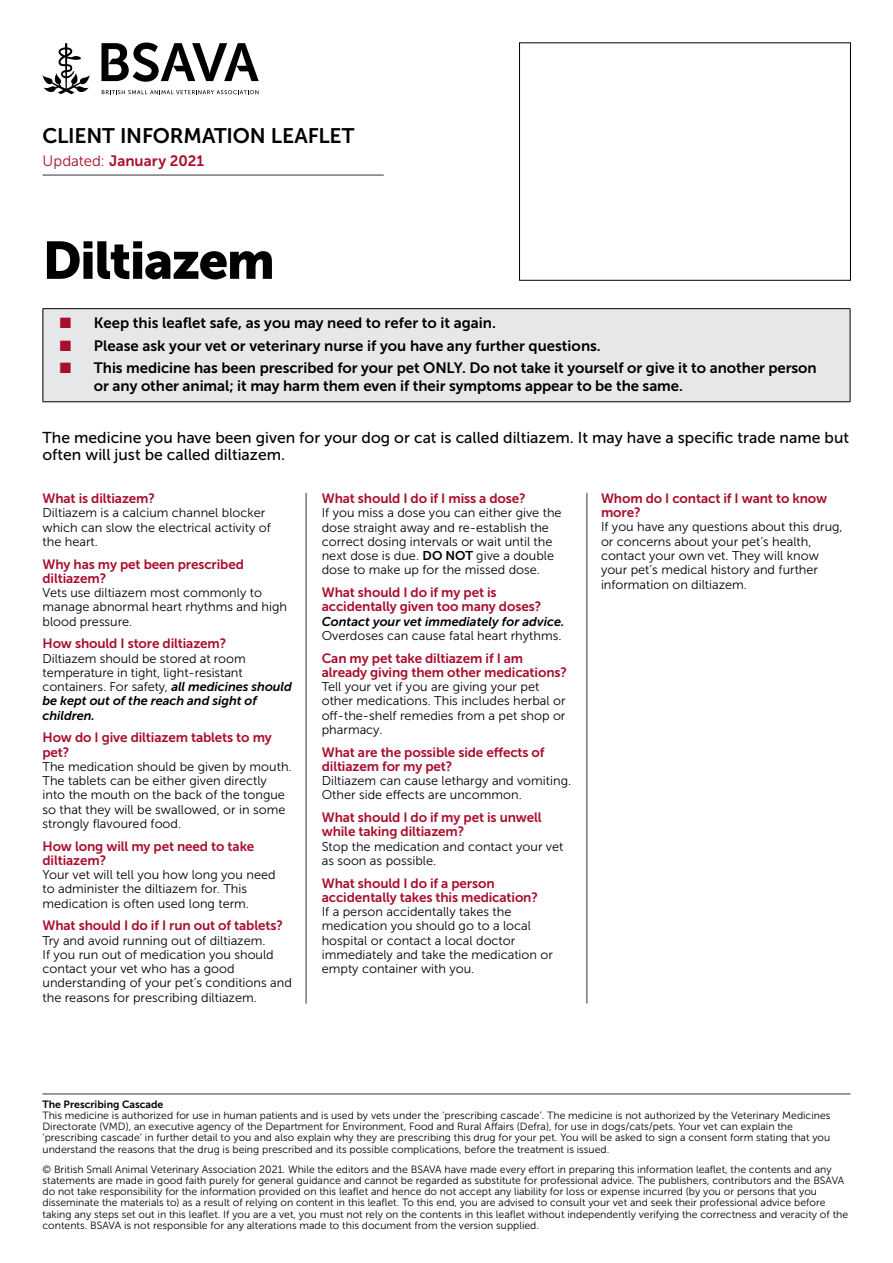
<style>
.page{position:relative;width:893px;height:1263px;background:#fff}
.page>*{position:absolute;margin:0;border:0;box-sizing:border-box;transform-origin:0 0}
.t1{font:52.5px "Museo Sans 900";letter-spacing:-.03em;color:#000}
.t2{font:21px "Museo Sans 700";letter-spacing:-.01em;color:#000}
.t3{font:15.75px/17.2px "Museo Sans 500";color:#000}
.t4{font:15px/18px "Museo Sans 700";letter-spacing:-.005em;color:#000}
.t5{font:15px "Museo Sans 700";letter-spacing:.005em;color:#a90e2c}
.t6{font:13.5px/14.2px "Museo Sans 700";letter-spacing:-.01em;color:#a90e2c}
.t7{font:12.75px/14.2px "Museo Sans 300";color:#000}
.t8{font:italic 12.75px/14.2px "Museo Sans 700";letter-spacing:-.005em;color:#000}
.t9{font:10.5px/11.2px "Museo Sans 300";color:#000}
.t10{font:10.5px "Museo Sans 700";color:#000}
.s1{font-family:"Museo Sans 300"}
.s2{color:#a90e2c}
.s3{font-family:"Museo Sans 700";font-style:italic}
.s4{font-family:"Museo Sans 700"}
</style>
<div class="page">
<hr style="left:43px;top:174px;width:341px;height:2px;background:#77787b">
<div style="left:43px;top:309px;width:807px;height:93px;background:#e6e7e8"></div>
<hr style="left:43px;top:308px;width:807px;height:1px;background:#000">
<hr style="left:43px;top:309px;width:1px;height:92px;background:#000">
<hr style="left:850px;top:309px;width:1px;height:92px;background:#000">
<hr style="left:43px;top:401px;width:807px;height:1px;background:#000">
<hr style="left:43px;top:1093px;width:807px;height:2px;background:#77787b">
<svg style="left:101px;top:43px;width:158px;height:39px"></svg>
<svg style="left:102px;top:90px;width:156px;height:4px"></svg>
<svg style="left:43px;top:43px;width:47px;height:51px"></svg>
<hr style="left:305px;top:493px;width:2px;height:510px;background:#77787b">
<hr style="left:586px;top:493px;width:2px;height:510px;background:#77787b">
<div style="left:519px;top:42px;width:332px;height:239px;border:1px solid #000"></div>
<h2 class="t2" style="left:43px;top:124px;width:313px">CLIENT INFORMATION LEAFLET</h2>
<p class="t5" style="left:43px;top:152px;width:163px"><span class="s1">Updated:</span> January 2021</p>
<h1 class="t1" style="left:43px;top:231px;width:234px">Diltiazem</h1>
<p class="t4" style="left:60px;top:314px;width:438px"><span class="s2">■</span> Keep this leaflet safe, as you may need to refer to it again.</p>
<p class="t4" style="left:60px;top:336px;width:542px"><span class="s2">■</span> Please ask your vet or veterinary nurse if you have any further questions.</p>
<p class="t4" style="left:94px;top:359px;width:724px;text-indent:-34px"><span class="s2">■</span> This medicine has been prescribed for your pet ONLY. Do not take it yourself or give it to another person or any other animal; it may harm them even if their symptoms appear to be the same.</p>
<p class="t3" style="left:43px;top:429px;width:808px">The medicine you have been given for your dog or cat is called diltiazem. It may have a specific trade name but often will just be called diltiazem.</p>
<p class="t6" style="left:43px;top:491px;width:114px">What is diltiazem?</p>
<p class="t7" style="left:43px;top:506px;width:230px">Diltiazem is a calcium channel blocker which can slow the electrical activity of the heart.</p>
<p class="t6" style="left:43px;top:557px;width:203px">Why has my pet been prescribed diltiazem?</p>
<p class="t7" style="left:43px;top:586px;width:246px">Vets use diltiazem most commonly to manage abnormal heart rhythms and high blood pressure.</p>
<p class="t6" style="left:43px;top:636px;width:185px">How should I store diltiazem?</p>
<p class="t7" style="left:43px;top:651px;width:251px">Diltiazem should be stored at room temperature in tight, light-resistant containers. For safety, <span class="s3">all medicines should</span></p>
<p class="t8" style="left:43px;top:694px;width:216px">be kept out of the reach and sight of children.</p>
<p class="t6" style="left:43px;top:730px;width:231px">How do I give diltiazem tablets to my pet?</p>
<p class="t7" style="left:43px;top:759px;width:251px">The medication should be given by mouth.<br>The tablets can be either given directly into the mouth on the back of the tongue so that they will be swallowed, or in some strongly flavoured food.</p>
<p class="t6" style="left:43px;top:839px;width:213px">How long will my pet need to take diltiazem?</p>
<p class="t7" style="left:43px;top:868px;width:235px">Your vet will tell you how long you need to administer the diltiazem for. This medication is often used long term.</p>
<p class="t6" style="left:43px;top:918px;width:242px">What should I do if I run out of tablets?</p>
<p class="t7" style="left:43px;top:933px;width:251px">Try and avoid running out of diltiazem.<br>If you run out of medication you should contact your vet who has a good understanding of your pet’s conditions and the reasons for prescribing diltiazem.</p>
<p class="t6" style="left:322px;top:491px;width:205px">What should I do if I miss a dose?</p>
<p class="t7" style="left:322px;top:506px;width:241px">If you miss a dose you can either give the dose straight away and re-establish the correct dosing intervals or wait until the next dose is due. <span class="s4">DO NOT</span> give a double dose to make up for the missed dose.</p>
<p class="t6" style="left:322px;top:585px;width:221px">What should I do if my pet is accidentally given too many doses?</p>
<p class="t8" style="left:322px;top:614px;width:244px">Contact your vet immediately for advice.</p>
<p class="t7" style="left:322px;top:628px;width:241px">Overdoses can cause fatal heart rhythms.</p>
<p class="t6" style="left:322px;top:651px;width:247px">Can my pet take diltiazem if I am already giving them other medications?</p>
<p class="t7" style="left:322px;top:680px;width:245px">Tell your vet if you are giving your pet other medications. This includes herbal or off-the-shelf remedies from a pet shop or pharmacy.</p>
<p class="t6" style="left:322px;top:745px;width:224px">What are the possible side effects of diltiazem for my pet?</p>
<p class="t7" style="left:322px;top:774px;width:251px">Diltiazem can cause lethargy and vomiting.<br>Other side effects are uncommon.</p>
<p class="t6" style="left:322px;top:810px;width:221px">What should I do if my pet is unwell while taking diltiazem?</p>
<p class="t7" style="left:322px;top:839px;width:243px">Stop the medication and contact your vet as soon as possible.</p>
<p class="t6" style="left:322px;top:876px;width:218px">What should I do if a person accidentally takes this medication?</p>
<p class="t7" style="left:322px;top:905px;width:233px">If a person accidentally takes the medication you should go to a local hospital or contact a local doctor immediately and take the medication or empty container with you.</p>
<p class="t6" style="left:601px;top:491px;width:228px">Whom do I contact if I want to know more?</p>
<p class="t7" style="left:601px;top:520px;width:243px">If you have any questions about this drug, or concerns about your pet’s health, contact your own vet. They will know your pet’s medical history and further information on diltiazem.</p>
<p class="t10" style="left:43px;top:1098px;width:122px">The Prescribing Cascade</p>
<p class="t9" style="left:43px;top:1110px;width:789px">This medicine is authorized for use in human patients and is used by vets under the ‘prescribing cascade’. The medicine is not authorized by the Veterinary Medicines Directorate (VMD), an executive agency of the Department for Environment, Food and Rural Affairs (Defra), for use in dogs/cats/pets. Your vet can explain the ‘prescribing cascade’ in further detail to you and also explain why they are prescribing this drug for your pet. You will be asked to sign a consent form stating that you understand the reasons that the drug is being prescribed and its possible complications, before the treatment is issued.</p>
<p class="t9" style="left:43px;top:1163px;width:807px">© British Small Animal Veterinary Association 2021. While the editors and the BSAVA have made every effort in preparing this information leaflet, the contents and any statements are made in good faith purely for general guidance and cannot be regarded as substitute for professional advice. The publishers, contributors and the BSAVA do not take responsibility for the information provided on this leaflet and hence do not accept any liability for loss or expense incurred (by you or persons that you disseminate the materials to) as a result of relying on content in this leaflet. To this end, you are advised to consult your vet and seek their professional advice before taking any steps set out in this leaflet. If you are a vet, you must not rely on the contents in this leaflet without independently verifying the correctness and veracity of the contents. BSAVA is not responsible for any alterations made to this document from the version supplied.</p>
</div>
